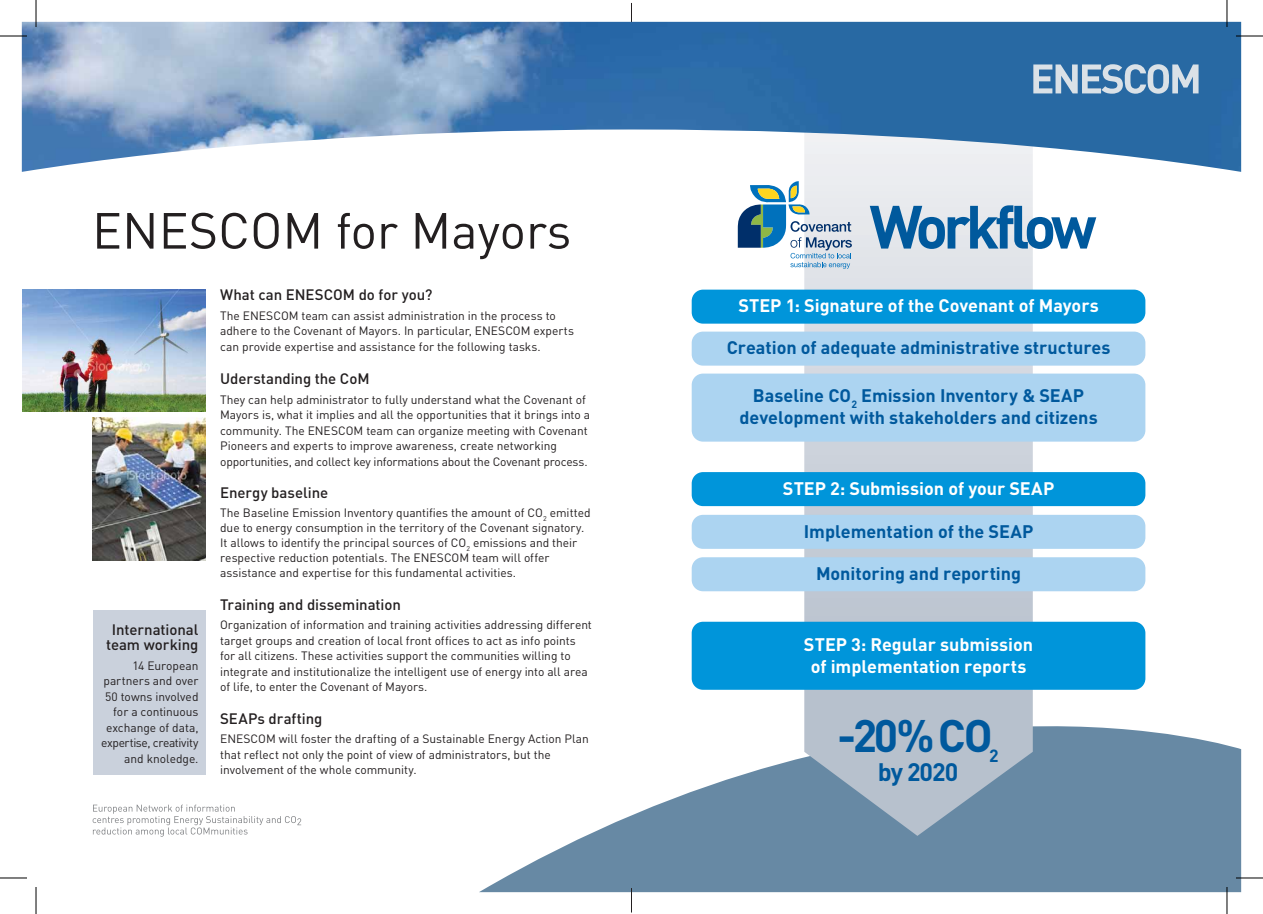
<style>
.page{position:relative;width:1263px;height:914px;background:#fff}
.page>*{position:absolute;margin:0;border:0;box-sizing:border-box;transform-origin:0 0}
.t1{font:700 60px "DIN";letter-spacing:-.08em;color:#00599d}
.t2{font:50px "DIN";color:#231f20}
.t3{font:700 45px "DIN";color:#00599d}
.t4{font:700 25px "DIN";letter-spacing:-.04em;color:#00599d}
.t5{font:700 18px/22px "DIN";letter-spacing:-.005em;color:#00599d;text-align:center}
.t6{font:700 18px/22px "DIN";color:#fff;text-align:center}
.t7{font:700 17.5px "DIN";color:#00599d}
.t8{font:500 15px/15.5px "DIN";letter-spacing:-.005em;color:#231f20;text-align:center}
.t9{font:12px/15.5px "DIN";letter-spacing:-.005em;color:#231f20}
</style>
<div class="page">
<svg style="left:479px;top:642px;width:762px;height:250px;fill:#6789a4"></svg>
<svg style="left:93px;top:805px;width:208px;height:32px"></svg>
<svg style="left:631px;top:3px;width:1px;height:19px"></svg>
<svg style="left:631px;top:888px;width:1px;height:24px"></svg>
<img style="left:22px;top:289px;width:184px;height:123px">
<svg style="left:804px;top:172px;width:228px;height:664px;background:#bec8d4"></svg>
<div style="left:691px;top:290px;width:454px;height:34px;background:#0095da;border-radius:11px"></div>
<div style="left:691px;top:332px;width:454px;height:34px;background:#acd4f1;border-radius:11px"></div>
<div style="left:691px;top:374px;width:454px;height:68px;background:#acd4f1;border-radius:11px"></div>
<div style="left:691px;top:622px;width:454px;height:68px;background:#0095da;border-radius:11px"></div>
<div style="left:691px;top:472px;width:454px;height:34px;background:#0095da;border-radius:11px"></div>
<div style="left:691px;top:515px;width:454px;height:34px;background:#acd4f1;border-radius:11px"></div>
<div style="left:691px;top:557px;width:454px;height:34px;background:#acd4f1;border-radius:11px"></div>
<img style="left:22px;top:22px;width:1219px;height:150px">
<svg style="left:1033px;top:64px;width:165px;height:30px;background:#86a8c6"></svg>
<svg style="left:738px;top:181px;width:114px;height:88px"></svg>
<div style="left:93px;top:611px;width:113px;height:164px;background:#cad1dc"></div>
<img style="left:92px;top:418px;width:114px;height:142px">
<svg style="left:0;top:878px;width:27px;height:1px"></svg>
<svg style="left:36px;top:887px;width:1px;height:27px"></svg>
<svg style="left:0;top:36px;width:27px;height:1px"></svg>
<svg style="left:36px;top:0;width:1px;height:27px"></svg>
<svg style="left:1236px;top:36px;width:27px;height:1px"></svg>
<svg style="left:1226px;top:0;width:1px;height:27px"></svg>
<svg style="left:1236px;top:878px;width:27px;height:1px"></svg>
<svg style="left:1226px;top:887px;width:1px;height:27px"></svg>
<h2 class="t2" style="left:92px;top:213px;width:481px">ENESCOM for Mayors</h2>
<p class="t8" style="left:106px;top:622px;width:94px">International team working</p>
<p class="t9" style="left:101px;top:659px;width:99px;text-align:right">14 European partners and over<br>50 towns involved for a continuous exchange of data, expertise, creativity and knoledge.</p>
<p class="t8" style="left:220px;top:287px;width:214px">What can ENESCOM do for you?</p>
<p class="t9" style="left:220px;top:309px;width:355px">The ENESCOM team can assist administration in the process to adhere to the Covenant of Mayors. In particular, ENESCOM experts can provide expertise and assistance for the following tasks.</p>
<p class="t8" style="left:220px;top:371px;width:151px">Uderstanding the CoM</p>
<p class="t9" style="left:220px;top:393px;width:371px">They can help administrator to fully understand what the Covenant of Mayors is, what it implies and all the opportunities that it brings into a community. The ENESCOM team can organize meeting with Covenant Pioneers and experts to improve awareness, create networking opportunities, and collect key informations about the Covenant process.</p>
<p class="t8" style="left:220px;top:485px;width:109px">Energy baseline</p>
<p class="t9" style="left:220px;top:507px;width:372px;line-height:15px">The Baseline Emission Inventory quantifies the amount of CO<sub>2</sub> emitted due to energy consumption in the territory of the Covenant signatory.<br>It allows to identify the principal sources of CO<sub>2</sub> emissions and their respective reduction potentials. The ENESCOM team will offer assistance and expertise for this fundamental activities.</p>
<p class="t8" style="left:220px;top:597px;width:182px">Training and dissemination</p>
<p class="t9" style="left:220px;top:619px;width:373px">Organization of information and training activities addressing different target groups and creation of local front offices to act as info points for all citizens. These activities support the communities willing to integrate and institutionalize the intelligent use of energy into all area of life, to enter the Covenant of Mayors.</p>
<p class="t8" style="left:220px;top:711px;width:104px">SEAPs drafting</p>
<p class="t9" style="left:220px;top:733px;width:370px">ENESCOM will foster the drafting of a Sustainable Energy Action Plan that reflect not only the point of view of administrators, but the involvement of the whole community.</p>
<h1 class="t1" style="left:869px;top:206px;width:229px">Workflow</h1>
<h3 class="t6" style="left:738px;top:297px;width:362px">STEP 1: Signature of the Covenant of Mayors</h3>
<h3 class="t5" style="left:727px;top:339px;width:385px">Creation of adequate administrative structures</h3>
<h3 class="t5" style="left:739px;top:387px;width:359px">Baseline CO<sub>2</sub> Emission Inventory &amp; SEAP development with stakeholders and citizens</h3>
<h3 class="t6" style="left:783px;top:479px;width:273px">STEP 2: Submission of your SEAP</h3>
<h3 class="t5" style="left:804px;top:522px;width:231px">Implementation of the SEAP</h3>
<h3 class="t5" style="left:816px;top:564px;width:207px">Monitoring and reporting</h3>
<h3 class="t6" style="left:804px;top:635px;width:231px">STEP 3: Regular submission of implementation reports</h3>
<h3 class="t3" style="left:837px;top:720px;width:157px">-20% CO</h3>
<h3 class="t7" style="left:989px;top:749px;width:11px">2</h3>
<h3 class="t4" style="left:878px;top:763px;width:82px">by 2020</h3>
</div>
